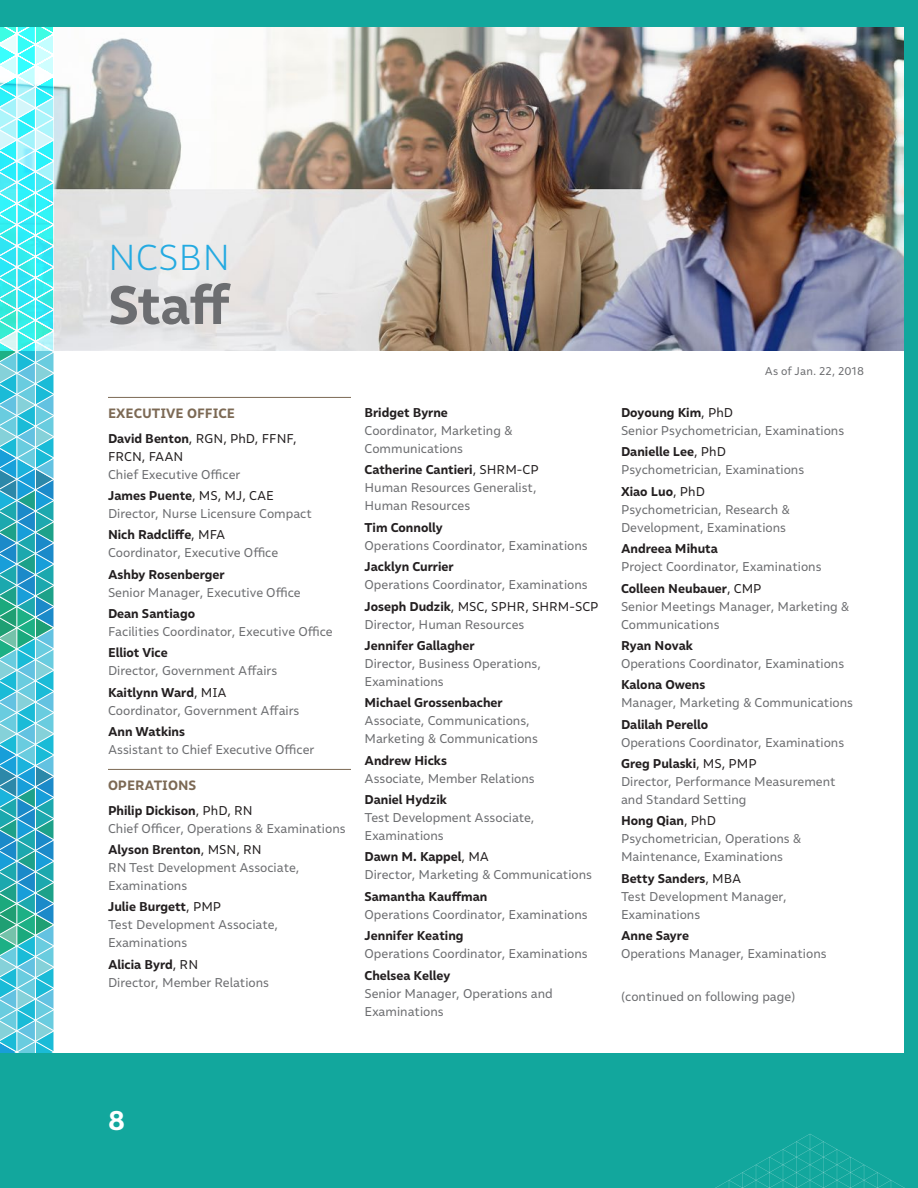
<style>
.page{position:relative;width:918px;height:1188px;background:#fff}
.page>*{position:absolute;margin:0;border:0;box-sizing:border-box;transform-origin:0 0}
.t1{font:700 54px "Malva";color:#6c6d70}
.Title_Lead-In{font:300 36px "Malva";color:#24aae1}
.Title_Lead-In-2{font:700 27px "Malva";color:#fff}
.List_Head{font:700 13.5px "Malva";color:#7c6954}
.List{font:12.75px/18px "Malva";color:#6c6d70}
.List-2{font:12.75px/18px "Malva";color:#231f20}
.t2{font:11.25px "Malva";letter-spacing:.005em;color:#6c6d70}
.s1{font-weight:700}
.s2{color:#6c6d70}
.s3{font-weight:700;color:#231f20}
.s4{color:#231f20}
</style>
<div class="page">
<img style="left:55px;top:27px;width:849px;height:324px">
<div style="left:904px;top:0;width:14px;height:1188px;background:#12a79d"></div>
<svg style="left:0;top:27px;width:54px;height:1026px;background:#60cdda"></svg>
<hr style="left:108px;top:397px;width:243px;height:1px;background:#7c6954">
<hr style="left:108px;top:769px;width:243px;height:1px;background:#7c6954">
<div style="left:0;top:1053px;width:918px;height:135px;background:#12a79d"></div>
<svg style="left:715px;top:1134px;width:190px;height:54px"></svg>
<div style="left:0;top:0;width:918px;height:27px;background:#12a79d"></div>
<p class="Title_Lead-In" style="left:108px;top:236px;width:124px">NCSBN</p>
<p class="t1" style="left:108px;top:272px;width:124px">Staff</p>
<p class="List_Head" style="left:108px;top:405px;width:129px">EXECUTIVE OFFICE</p>
<p class="List-2" style="left:108px;top:429px;width:190px"><span class="s1">David Benton</span>, RGN, PhD, FFNF,<br>FRCN, FAAN<br><span class="s2">Chief Executive Officer</span></p>
<p class="List" style="left:108px;top:486px;width:205px"><span class="s3">James Puente</span><span class="s4">, MS, MJ, CAE<br></span>Director, Nurse Licensure Compact</p>
<p class="List" style="left:108px;top:526px;width:172px"><span class="s3">Nich Radcliffe</span><span class="s4">, MFA<br></span>Coordinator, Executive Office</p>
<p class="List" style="left:108px;top:565px;width:194px"><span class="s3">Ashby Rosenberger<br></span>Senior Manager, Executive Office</p>
<p class="List" style="left:108px;top:604px;width:226px"><span class="s3">Dean Santiago<br></span>Facilities Coordinator, Executive Office</p>
<p class="List" style="left:108px;top:644px;width:171px"><span class="s3">Elliot Vice<br></span>Director, Government Affairs</p>
<p class="List" style="left:108px;top:683px;width:193px"><span class="s3">Kaitlynn Ward</span><span class="s4">, MIA<br></span>Coordinator, Government Affairs</p>
<p class="List" style="left:108px;top:722px;width:208px"><span class="s3">Ann Watkins<br></span>Assistant to Chief Executive Officer</p>
<p class="List_Head" style="left:108px;top:777px;width:90px">OPERATIONS</p>
<p class="List" style="left:108px;top:801px;width:239px"><span class="s3">Philip Dickison</span><span class="s4">, PhD, RN<br></span>Chief Officer, Operations &amp; Examinations</p>
<p class="List" style="left:108px;top:840px;width:193px"><span class="s3">Alyson Brenton</span><span class="s4">, MSN, RN<br></span>RN Test Development Associate,<br>Examinations</p>
<p class="List" style="left:108px;top:898px;width:172px"><span class="s3">Julie Burgett</span><span class="s4">, PMP<br></span>Test Development Associate,<br>Examinations</p>
<p class="List" style="left:108px;top:955px;width:163px"><span class="s3">Alicia Byrd</span><span class="s4">, RN<br></span>Director, Member Relations</p>
<p class="List" style="left:364px;top:403px;width:149px"><span class="s3">Bridget Byrne<br></span>Coordinator, Marketing &amp;<br>Communications</p>
<p class="List" style="left:364px;top:461px;width:176px"><span class="s3">Catherine Cantieri</span><span class="s4">, SHRM-CP<br></span>Human Resources Generalist,<br>Human Resources</p>
<p class="List" style="left:364px;top:518px;width:225px"><span class="s3">Tim Connolly<br></span>Operations Coordinator, Examinations</p>
<p class="List" style="left:364px;top:558px;width:225px"><span class="s3">Jacklyn Currier<br></span>Operations Coordinator, Examinations</p>
<p class="List" style="left:364px;top:597px;width:236px"><span class="s3">Joseph Dudzik</span><span class="s4">, MSC, SPHR, SHRM-SCP<br></span>Director, Human Resources</p>
<p class="List" style="left:364px;top:636px;width:178px"><span class="s3">Jennifer Gallagher<br></span>Director, Business Operations,<br>Examinations</p>
<p class="List" style="left:364px;top:694px;width:175px"><span class="s3">Michael Grossenbacher<br></span>Associate, Communications,<br>Marketing &amp; Communications</p>
<p class="List" style="left:365px;top:751px;width:172px"><span class="s3">Andrew Hicks<br></span>Associate, Member Relations</p>
<p class="List" style="left:365px;top:790px;width:172px"><span class="s3">Daniel Hydzik<br></span>Test Development Associate,<br>Examinations</p>
<p class="List" style="left:364px;top:848px;width:229px"><span class="s3">Dawn M. Kappel</span><span class="s4">, MA<br></span>Director, Marketing &amp; Communications</p>
<p class="List" style="left:364px;top:887px;width:225px"><span class="s3">Samantha Kauffman<br></span>Operations Coordinator, Examinations</p>
<p class="List" style="left:365px;top:927px;width:225px"><span class="s3">Jennifer Keating<br></span>Operations Coordinator, Examinations</p>
<p class="List" style="left:365px;top:966px;width:190px"><span class="s3">Chelsea Kelley<br></span>Senior Manager, Operations and<br>Examinations</p>
<p class="t2" style="left:765px;top:365px;width:101px">As of Jan. 22, 2018</p>
<p class="List" style="left:621px;top:403px;width:225px"><span class="s3">Doyoung Kim</span><span class="s4">, PhD<br></span>Senior Psychometrician, Examinations</p>
<p class="List" style="left:621px;top:443px;width:185px"><span class="s3">Danielle Lee</span><span class="s4">, PhD<br></span>Psychometrician, Examinations</p>
<p class="List" style="left:621px;top:482px;width:170px"><span class="s3">Xiao Luo</span><span class="s4">, PhD<br></span>Psychometrician, Research &amp;<br>Development, Examinations</p>
<p class="List" style="left:621px;top:540px;width:202px"><span class="s3">Andreea Mihuta<br></span>Project Coordinator, Examinations</p>
<p class="List" style="left:621px;top:579px;width:230px"><span class="s3">Colleen Neubauer</span><span class="s4">, CMP<br></span>Senior Meetings Manager, Marketing &amp;<br>Communications</p>
<p class="List" style="left:621px;top:636px;width:225px"><span class="s3">Ryan Novak<br></span>Operations Coordinator, Examinations</p>
<p class="List" style="left:621px;top:676px;width:234px"><span class="s3">Kalona Owens<br></span>Manager, Marketing &amp; Communications</p>
<p class="List" style="left:621px;top:715px;width:225px"><span class="s3">Dalilah Perello<br></span>Operations Coordinator, Examinations</p>
<p class="List" style="left:621px;top:754px;width:216px"><span class="s3">Greg Pulaski</span><span class="s4">, MS, PMP<br></span>Director, Performance Measurement and Standard Setting</p>
<p class="List" style="left:621px;top:812px;width:182px"><span class="s3">Hong Qian</span><span class="s4">, PhD<br></span>Psychometrician, Operations &amp;<br>Maintenance, Examinations</p>
<p class="List" style="left:621px;top:869px;width:167px"><span class="s3">Betty Sanders</span><span class="s4">, MBA<br></span>Test Development Manager,<br>Examinations</p>
<p class="List" style="left:621px;top:927px;width:207px"><span class="s3">Anne Sayre<br></span>Operations Manager, Examinations</p>
<p class="List" style="left:621px;top:987px;width:176px">(continued on following page)</p>
<p class="Title_Lead-In-2" style="left:108px;top:1104px;width:19px">8</p>
</div>
